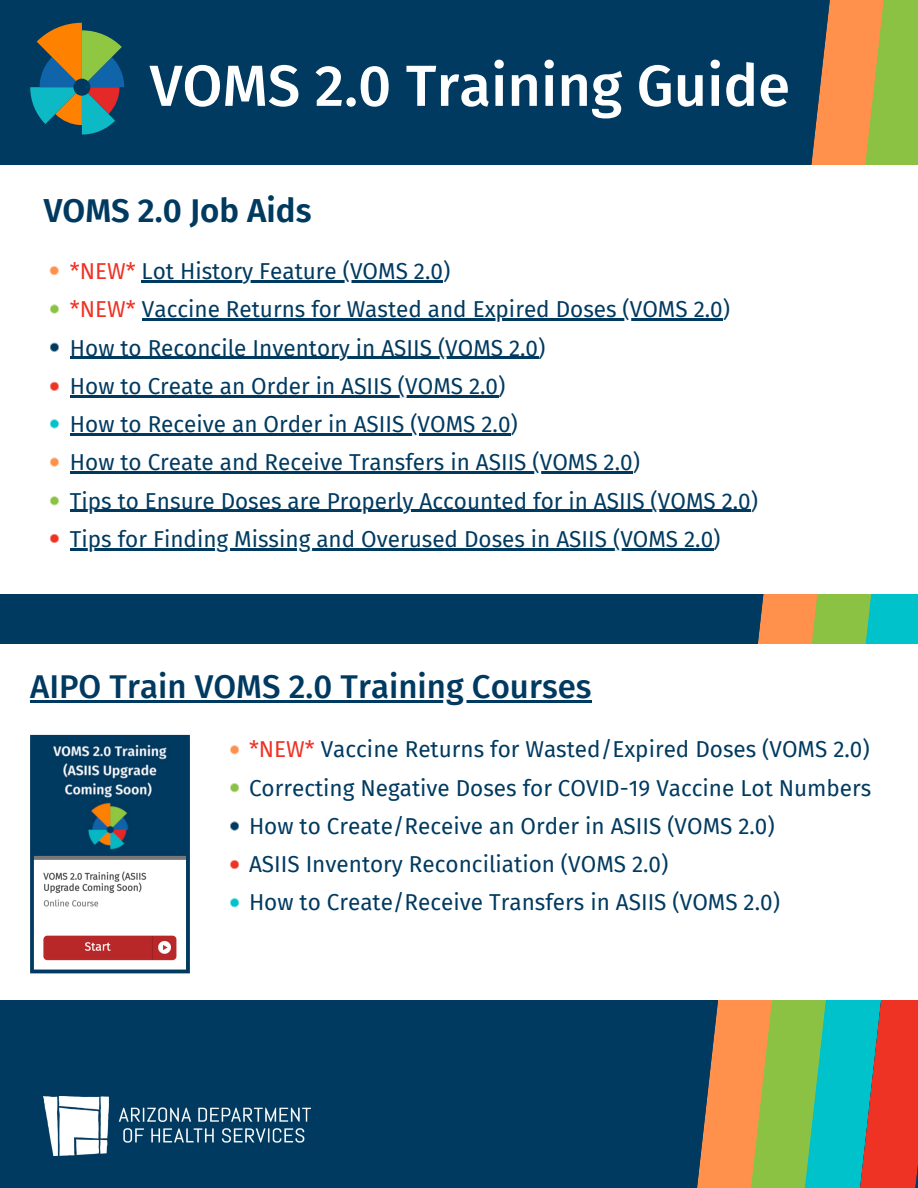
<style>
.page{position:relative;width:918px;height:1188px;background:#013a60}
.page>*{position:absolute;margin:0;border:0;box-sizing:border-box;transform-origin:0 0}
.t1{font:500 58.05px "Fira Sans";color:#fff}
.t2{font:500 33px "Fira Sans";color:#013a60}
.t3{font:600 33px "Fira Sans";color:#013a60}
.t4{font:22.5px/38.2px "Fira Sans";color:#013a60}
.s1{color:#ee3224}
</style>
<div class="page">
<svg style="left:667px;top:593px;width:53px;height:595px"></svg>
<svg style="left:720px;top:593px;width:53px;height:595px;fill:#ff914d"></svg>
<svg style="left:773px;top:18px;width:55px;height:1170px"></svg>
<svg style="left:828px;top:0;width:90px;height:1188px;background:#919668"></svg>
<div style="left:0;top:644px;width:918px;height:355px;background:#fff"></div>
<div style="left:0;top:165px;width:918px;height:428px;background:#fff"></div>
<hr style="left:142px;top:280px;width:301px;height:3px;background:#013a60">
<hr style="left:142px;top:319px;width:581px;height:2px;background:#013a60">
<hr style="left:70px;top:357px;width:468px;height:2px;background:#013a60">
<hr style="left:70px;top:395px;width:428px;height:2px;background:#013a60">
<hr style="left:70px;top:433px;width:441px;height:3px;background:#013a60">
<hr style="left:70px;top:472px;width:563px;height:2px;background:#013a60">
<hr style="left:70px;top:510px;width:681px;height:2px;background:#013a60">
<hr style="left:70px;top:548px;width:643px;height:2px;background:#013a60">
<img style="left:44px;top:1096px;width:267px;height:60px">
<svg style="left:30px;top:735px;width:160px;height:238px"></svg>
<svg style="left:50px;top:343px;width:9px;height:9px"></svg>
<div style="left:51px;top:343px;width:7px;height:8px;background:#013a60;border-radius:50%"></div>
<svg style="left:50px;top:305px;width:9px;height:9px"></svg>
<div style="left:51px;top:305px;width:7px;height:8px;background:#8cc243;border-radius:50%"></div>
<svg style="left:50px;top:266px;width:9px;height:9px"></svg>
<div style="left:50px;top:267px;width:8px;height:8px;background:#ff914d;border-radius:50%"></div>
<svg style="left:50px;top:458px;width:9px;height:9px"></svg>
<div style="left:51px;top:458px;width:7px;height:8px;background:#ff914d;border-radius:50%"></div>
<svg style="left:50px;top:419px;width:9px;height:9px"></svg>
<div style="left:51px;top:420px;width:7px;height:8px;background:#00c2cb;border-radius:50%"></div>
<svg style="left:50px;top:382px;width:9px;height:9px"></svg>
<div style="left:51px;top:382px;width:7px;height:8px;background:#ee3224;border-radius:50%"></div>
<svg style="left:50px;top:534px;width:9px;height:9px"></svg>
<div style="left:51px;top:535px;width:7px;height:7px;background:#ee3224;border-radius:50%"></div>
<svg style="left:50px;top:496px;width:9px;height:9px"></svg>
<div style="left:51px;top:497px;width:7px;height:8px;background:#8cc243;border-radius:50%"></div>
<svg style="left:230px;top:822px;width:9px;height:9px"></svg>
<div style="left:231px;top:822px;width:7px;height:8px;background:#013a60;border-radius:50%"></div>
<svg style="left:230px;top:783px;width:9px;height:9px"></svg>
<div style="left:231px;top:784px;width:7px;height:8px;background:#8cc243;border-radius:50%"></div>
<svg style="left:230px;top:745px;width:9px;height:9px"></svg>
<div style="left:231px;top:746px;width:7px;height:8px;background:#ff914d;border-radius:50%"></div>
<svg style="left:230px;top:898px;width:9px;height:9px"></svg>
<div style="left:231px;top:899px;width:7px;height:8px;background:#00c2cb;border-radius:50%"></div>
<svg style="left:230px;top:860px;width:9px;height:9px"></svg>
<div style="left:231px;top:861px;width:7px;height:7px;background:#ee3224;border-radius:50%"></div>
<svg style="left:30px;top:23px;width:94px;height:112px"></svg>
<hr style="left:30px;top:701px;width:562px;height:2px;background:#013a60">
<h1 class="t1" style="left:150px;top:52px;width:642px">VOMS 2.0 Training Guide</h1>
<h2 class="t3" style="left:44px;top:191px;width:269px">VOMS 2.0 Job Aids</h2>
<p class="t4" style="left:70px;top:253px;width:690px"><span class="s1">*NEW*</span> Lot History Feature (VOMS 2.0)<br><span class="s1">*NEW*</span> Vaccine Returns for Wasted and Expired Doses (VOMS 2.0)<br>How to Reconcile Inventory in ASIIS (VOMS 2.0)<br>How to Create an Order in ASIIS (VOMS 2.0)<br>How to Receive an Order in ASIIS (VOMS 2.0)<br>How to Create and Receive Transfers in ASIIS (VOMS 2.0)<br>Tips to Ensure Doses are Properly Accounted for in ASIIS (VOMS 2.0)<br>Tips for Finding Missing and Overused Doses in ASIIS (VOMS 2.0)</p>
<h2 class="t2" style="left:30px;top:667px;width:563px">AIPO Train VOMS 2.0 Training Courses</h2>
<p class="t4" style="left:249px;top:731px;width:624px"><span class="s1">*NEW*</span> Vaccine Returns for Wasted/Expired Doses (VOMS 2.0)<br>Correcting Negative Doses for COVID-19 Vaccine Lot Numbers How to Create/Receive an Order in ASIIS (VOMS 2.0)<br>ASIIS Inventory Reconciliation (VOMS 2.0)<br>How to Create/Receive Transfers in ASIIS (VOMS 2.0)</p>
</div>
